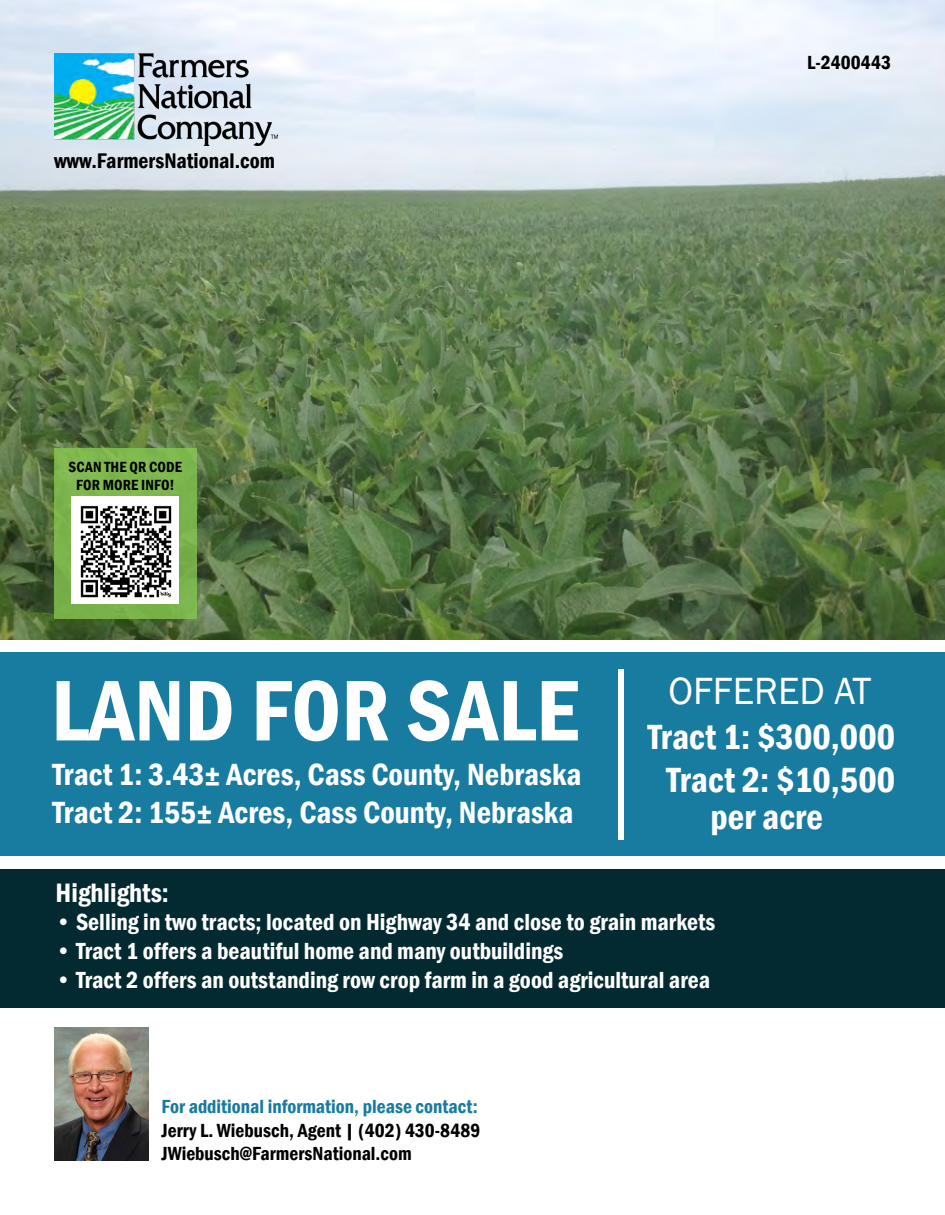
<style>
.page{position:relative;width:945px;height:1215px;background:#fff}
.page>*{position:absolute;margin:0;border:0;box-sizing:border-box;transform-origin:0 0}
.t1{font:600 condensed 88.95px "Franklin Gothic";color:#fff}
.t2{font:39px "Franklin Gothic";color:#fff}
.t3{font:600 condensed 36px/43.2px "Franklin Gothic";color:#fff;text-align:center}
.t4{font:600 condensed 31.5px/37.8px "Franklin Gothic";color:#fff}
.t5{font:600 condensed 27.3px "Franklin Gothic";color:#fff}
.t6{font:600 condensed 24px "Franklin Gothic";color:#fff}
.t7{font:600 condensed 21.75px "Franklin Gothic";color:#000}
.t8{font:600 condensed 19.5px/23.4px "Franklin Gothic";color:#000}
.t9{font:600 condensed 19.5px "Franklin Gothic";color:#187ba0}
.t10{font:600 condensed 15.15px/18.1px "Franklin Gothic";letter-spacing:.01em;color:#000;text-align:center}
</style>
<div class="page">
<div style="left:0;top:869px;width:945px;height:138px;background:#042a31"></div>
<img style="left:0;top:0;width:945px;height:640px">
<img style="left:54px;top:54px;width:224px;height:92px">
<div style="left:54px;top:448px;width:143px;height:170px;background:#7cb64c"></div>
<img style="left:72px;top:497px;width:106px;height:106px">
<div style="left:0;top:653px;width:945px;height:203px;background:#187ba0"></div>
<div style="left:618px;top:669px;width:5px;height:171px;background:#fff"></div>
<img style="left:54px;top:1028px;width:94px;height:133px">
<p class="t7" style="left:54px;top:147px;width:223px">www.FarmersNational.com</p>
<p class="t10" style="left:69px;top:457px;width:115px">SCAN THE QR CODE<br>FOR MORE INFO!</p>
<p class="t8" style="left:807px;top:51px;width:85px">L-2400443</p>
<h1 class="t1" style="left:51px;top:651px;width:529px">LAND FOR SALE</h1>
<h2 class="t2" style="left:669px;top:667px;width:204px">OFFERED AT</h2>
<h3 class="t4" style="left:52px;top:755px;width:531px">Tract 1: 3.43± Acres, Cass County, Nebraska<br>Tract 2: 155± Acres, Cass County, Nebraska</h3>
<h3 class="t3" style="left:648px;top:715px;width:249px">Tract 1: $300,000<br>Tract 2: $10,500</h3>
<h3 class="t3" style="left:711px;top:795px;width:114px">per acre</h3>
<p class="t5" style="left:56px;top:874px;width:115px">Highlights:</p>
<p class="t6" style="left:56px;top:906px;width:661px">• Selling in two tracts; located on Highway 34 and close to grain markets</p>
<p class="t6" style="left:56px;top:935px;width:509px">• Tract 1 offers a beautiful home and many outbuildings</p>
<p class="t6" style="left:56px;top:964px;width:656px">• Tract 2 offers an outstanding row crop farm in a good agricultural area</p>
<p class="t9" style="left:161px;top:1094px;width:318px">For additional information, please contact:</p>
<p class="t8" style="left:161px;top:1118px;width:320px">Jerry L. Wiebusch, Agent | (402) 430-8489<br>JWiebusch@FarmersNational.com</p>
</div>
